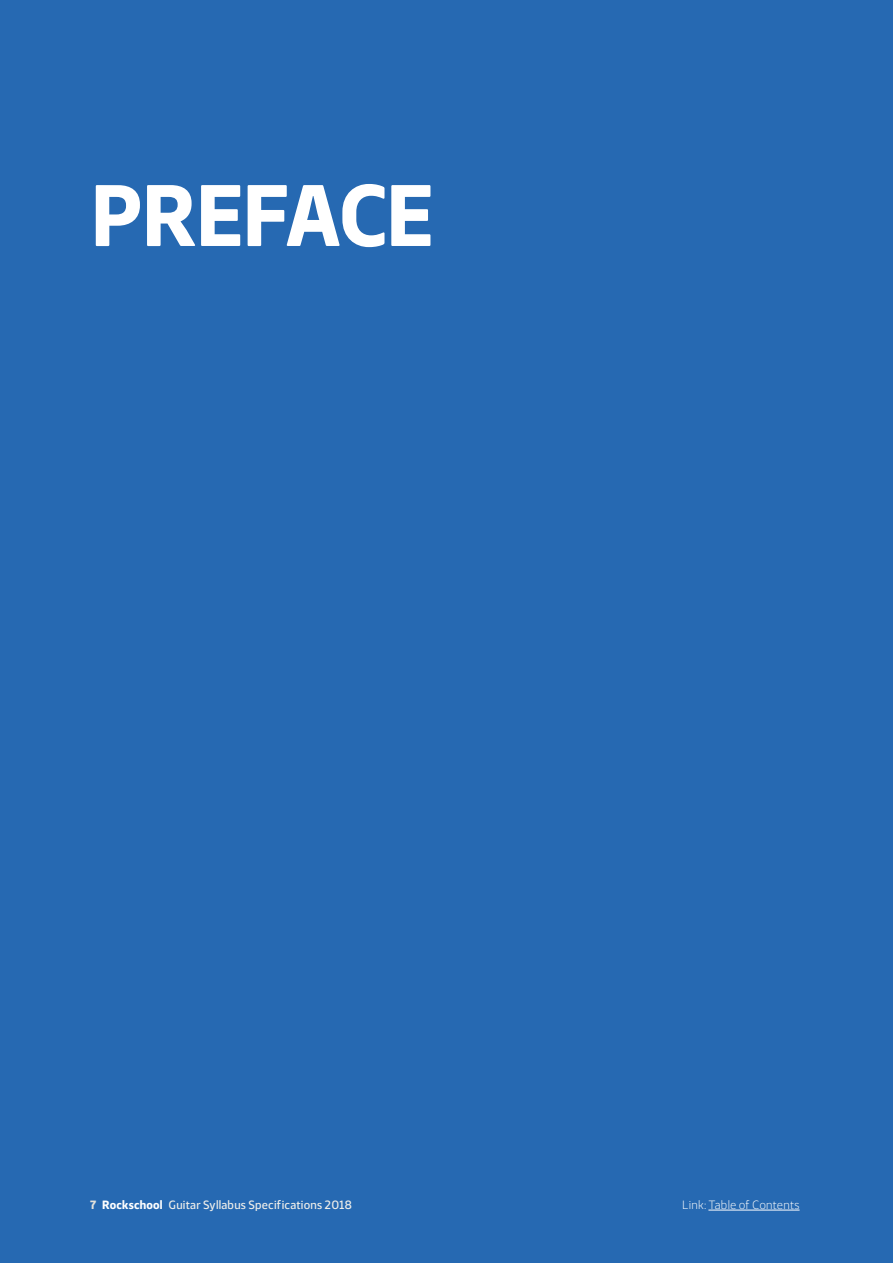
<style>
.page{position:relative;width:893px;height:1263px;background:#2669b2}
.page>*{position:absolute;margin:0;border:0;box-sizing:border-box;transform-origin:0 0}
.Div___CHAPTER_TITLES{font:700 87px "Webnar";letter-spacing:-.02em;color:#fff}
.t1{font:500 12px "Webnar";letter-spacing:.02em;color:#eeeeea}
.t2{font:300 12px "Webnar";letter-spacing:.015em;color:#fff}
.s1{font-weight:700;color:#e3e2dc}
.s2{font-weight:700;color:#fff}
</style>
<div class="page">
<hr style="left:708px;top:1210px;width:92px;height:1px;background:#fff">
<p class="Div___CHAPTER_TITLES" style="left:91px;top:148px;width:344px">PREFACE</p>
<p class="t1" style="left:90px;top:1195px;width:263px"><span class="s1">7</span> <span class="s2">Rockschool</span> Guitar Syllabus Specifications 2018</p>
<p class="t2" style="left:682px;top:1196px;width:119px">Link: Table of Contents</p>
</div>
